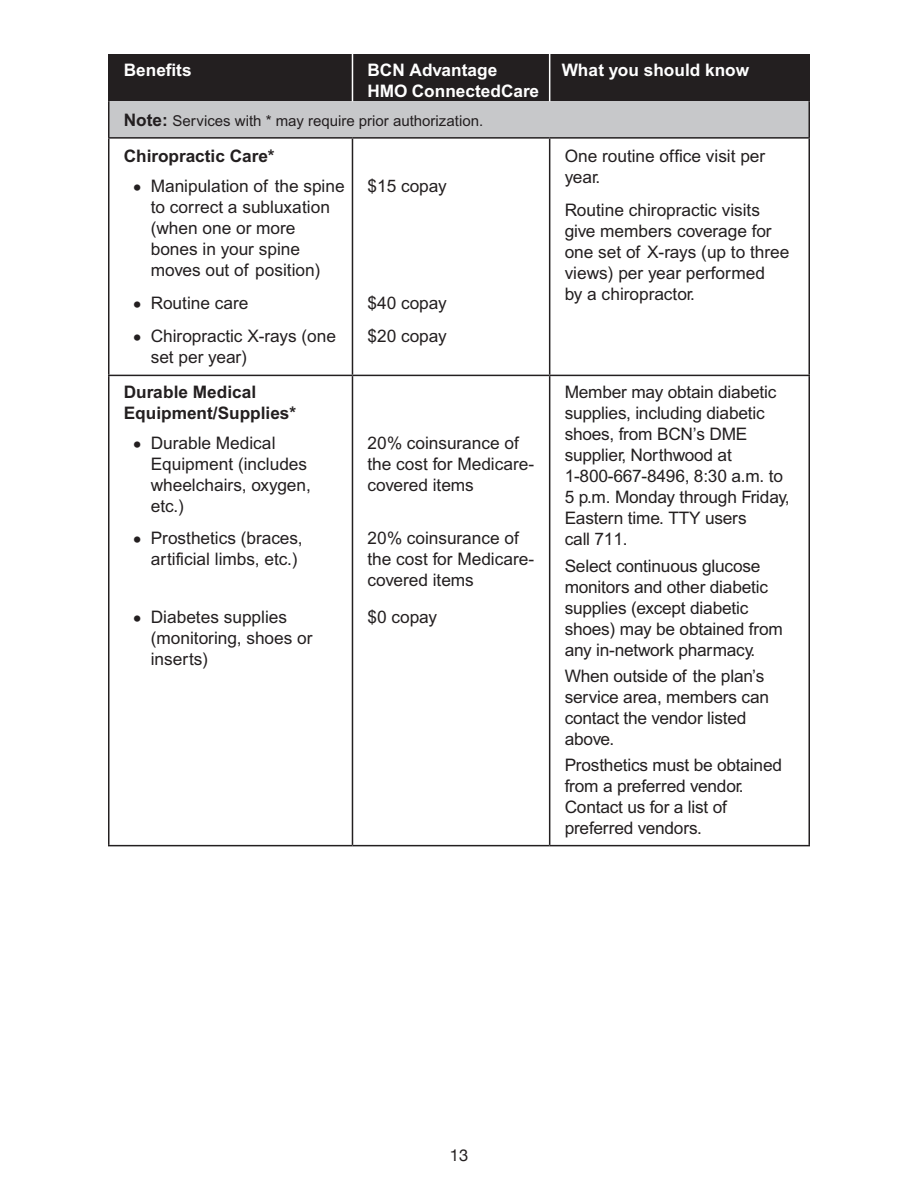
<style>
.page{position:relative;width:918px;height:1188px;background:#fff}
.page>*{position:absolute;margin:0;border:0;box-sizing:border-box;transform-origin:0 0}
.PB-table_row_lft{font:17.25px/21px "Arial MT Std";letter-spacing:-.01em;color:#231f20}
.PB-_list{font:17.25px/21px "Arial MT Std";color:#231f20}
.PB-table_row_1p1{font:700 17.25px/21px "Arial MT Std";color:#231f20}
.PB_table_head{font:700 17.25px/21px "Arial MT Std";color:#fff}
.PB-table_head_center{font:700 17.25px "Arial MT Std";color:#fff}
.t1{font:16.5px "Helvetica Neue";color:#231f20}
.section_subhead{font:15px "Arial MT Std";color:#231f20}
.s1{font-weight:700;font-size:17.25px}
.s2{font-family:"Times New Roman";font-size:25.5px}
</style>
<div class="page">
<div style="left:110px;top:54px;width:439px;height:47px;background:#231f20"></div>
<div style="left:550px;top:54px;width:259px;height:47px;background:#231f20"></div>
<div style="left:109px;top:101px;width:700px;height:37px;background:#c7c8ca"></div>
<hr style="left:108px;top:54px;width:2px;height:47px;background:#231f20">
<hr style="left:808px;top:54px;width:2px;height:47px;background:#231f20">
<hr style="left:352px;top:54px;width:1px;height:47px;background:#fff">
<hr style="left:550px;top:375px;width:260px;height:1px;background:#231f20">
<hr style="left:808px;top:376px;width:2px;height:469px;background:#231f20">
<hr style="left:352px;top:375px;width:198px;height:1px;background:#231f20">
<hr style="left:549px;top:376px;width:1px;height:469px;background:#231f20">
<hr style="left:108px;top:375px;width:244px;height:1px;background:#231f20">
<hr style="left:108px;top:376px;width:2px;height:469px;background:#231f20">
<hr style="left:352px;top:376px;width:1px;height:469px;background:#231f20">
<hr style="left:108px;top:845px;width:244px;height:1px;background:#231f20">
<hr style="left:352px;top:845px;width:198px;height:1px;background:#231f20">
<hr style="left:550px;top:845px;width:260px;height:1px;background:#231f20">
<hr style="left:108px;top:101px;width:2px;height:36px;background:#231f20">
<hr style="left:808px;top:101px;width:2px;height:36px;background:#231f20">
<hr style="left:352px;top:137px;width:198px;height:2px;background:#231f20">
<hr style="left:108px;top:137px;width:244px;height:2px;background:#231f20">
<hr style="left:108px;top:139px;width:2px;height:236px;background:#231f20">
<hr style="left:352px;top:139px;width:1px;height:236px;background:#231f20">
<hr style="left:550px;top:137px;width:260px;height:2px;background:#231f20">
<hr style="left:549px;top:139px;width:1px;height:236px;background:#231f20">
<hr style="left:808px;top:139px;width:2px;height:236px;background:#231f20">
<p class="PB_table_head" style="left:124px;top:60px;width:69px">Benefits</p>
<p class="PB_table_head" style="left:367px;top:60px;width:173px">BCN Advantage<br>HMO ConnectedCare</p>
<p class="PB-table_head_center" style="left:562px;top:59px;width:189px">What you should know</p>
<h2 class="section_subhead" style="left:124px;top:112px;width:361px"><span class="s1">Note:</span> Services with * may require prior authorization.</h2>
<p class="PB-table_row_1p1" style="left:124px;top:146px;width:152px">Chiropractic Care*</p>
<p class="PB-_list" style="left:151px;top:177px;width:195px;text-indent:-18px"><span class="s2">•</span> Manipulation of the spine to correct a subluxation (when one or more bones in your spine moves out of position)</p>
<p class="PB-_list" style="left:133px;top:294px;width:117px"><span class="s2">•</span> Routine care</p>
<p class="PB-_list" style="left:151px;top:327px;width:187px;text-indent:-18px"><span class="s2">•</span> Chiropractic X-rays (one set per year)</p>
<p class="PB-table_row_lft" style="left:565px;top:147px;width:202px">One routine office visit per year.</p>
<p class="PB-table_row_lft" style="left:565px;top:201px;width:226px">Routine chiropractic visits give members coverage for one set of X-rays (up to three views) per year performed<br>by a chiropractor.</p>
<p class="PB-table_row_lft" style="left:367px;top:177px;width:81px">$15 copay</p>
<p class="PB-table_row_lft" style="left:367px;top:294px;width:81px">$40 copay</p>
<p class="PB-table_row_lft" style="left:367px;top:327px;width:81px">$20 copay</p>
<p class="PB-table_row_1p1" style="left:124px;top:382px;width:174px">Durable Medical<br>Equipment/Supplies*</p>
<p class="PB-_list" style="left:151px;top:434px;width:162px;text-indent:-18px"><span class="s2">•</span> Durable Medical<br>Equipment (includes wheelchairs, oxygen, etc.)</p>
<p class="PB-_list" style="left:133px;top:528px;width:171px;text-align:right"><span class="s2">•</span> Prosthetics (braces, artificial limbs, etc.)</p>
<p class="PB-_list" style="left:151px;top:608px;width:163px;text-indent:-18px"><span class="s2">•</span> Diabetes supplies (monitoring, shoes or inserts)</p>
<p class="PB-table_row_lft" style="left:367px;top:434px;width:168px">20% coinsurance of the cost for Medicare&shy;covered items</p>
<p class="PB-table_row_lft" style="left:367px;top:528px;width:168px">20% coinsurance of the cost for Medicare&shy;covered items</p>
<p class="PB-table_row_lft" style="left:367px;top:608px;width:71px">$0 copay</p>
<p class="PB-table_row_lft" style="left:565px;top:383px;width:226px">Member may obtain diabetic supplies, including diabetic shoes, from BCN’s DME supplier, Northwood at<br>1-800-667-8496, 8:30 a.m. to<br>5 p.m. Monday through Friday,<br>Eastern time. TTY users<br>call 711.</p>
<p class="PB-table_row_lft" style="left:565px;top:556px;width:220px">Select continuous glucose monitors and other diabetic supplies (except diabetic shoes) may be obtained from any in-network pharmacy.</p>
<p class="PB-table_row_lft" style="left:565px;top:666px;width:206px">When outside of the plan’s service area, members can contact the vendor listed above.</p>
<p class="PB-table_row_lft" style="left:565px;top:755px;width:219px">Prosthetics must be obtained from a preferred vendor.<br>Contact us for a list of preferred vendors.</p>
<p class="t1" style="left:450px;top:1143px;width:20px">13</p>
</div>
